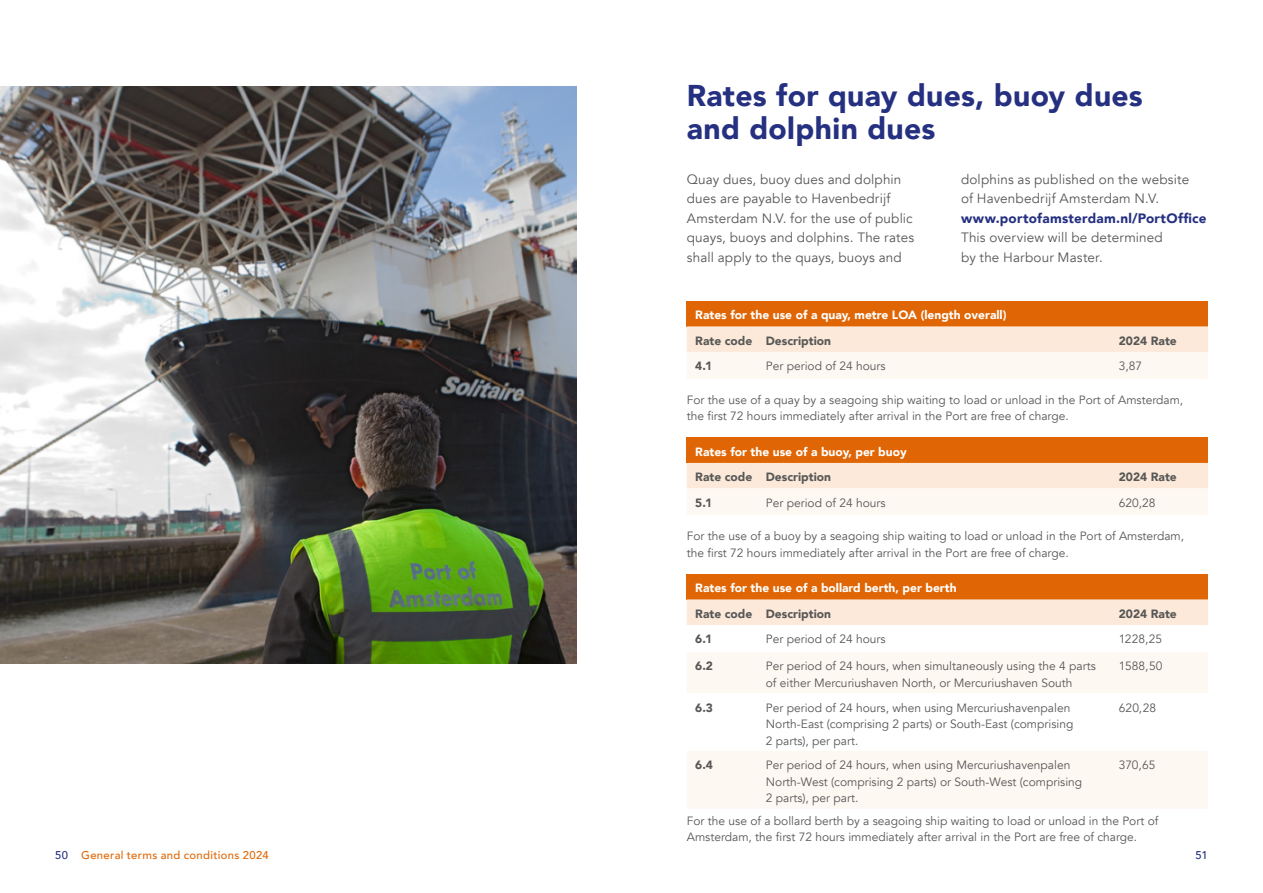
<style>
.page{position:relative;width:1263px;height:893px;background:#fff}
.page>*{position:absolute;margin:0;border:0;box-sizing:border-box;transform-origin:0 0}
.t1{font:900 30px/33px "Avenir";letter-spacing:.01em;color:#253081}
.t2{font:13.5px/19.5px "Avenir";letter-spacing:.01em;color:#575756}
.t3{font:900 13.5px "Avenir";letter-spacing:.02em;color:#253081}
.t4{font:12px/16.5px "Avenir";color:#575756}
.t5{font:900 12px "Avenir";color:#fff}
.t6{font:900 12px "Avenir";color:#575756}
.t7{font:500 11.25px "Avenir";letter-spacing:.03em;color:#e06605}
.t8{font:500 11.25px "Avenir";color:#253081}
.s1{color:#253081}
</style>
<div class="page">
<img style="left:0;top:86px;width:576px;height:577px">
<div style="left:687px;top:301px;width:521px;height:25px;background:#e06605"></div>
<svg style="left:687px;top:326px;width:521px;height:53px"></svg>
<div style="left:687px;top:437px;width:521px;height:26px;background:#e06605"></div>
<svg style="left:687px;top:463px;width:521px;height:52px"></svg>
<div style="left:687px;top:574px;width:521px;height:25px;background:#e06605"></div>
<div style="left:687px;top:599px;width:521px;height:26px;background:#fce9da"></div>
<svg style="left:687px;top:652px;width:521px;height:156px;fill:#fef8f3"></svg>
<h1 class="t1" style="left:687px;top:78px;width:458px">Rates for quay dues, buoy dues and dolphin dues</h1>
<p class="t2" style="left:687px;top:170px;width:229px">Quay dues, buoy dues and dolphin dues are payable to Havenbedrijf Amsterdam N.V. for the use of public quays, buoys and dolphins. The rates shall apply to the quays, buoys and</p>
<p class="t2" style="left:961px;top:170px;width:230px">dolphins as published on the website of Havenbedrijf Amsterdam N.V.</p>
<p class="t3" style="left:961px;top:207px;width:247px">www.portofamsterdam.nl/PortOffice</p>
<p class="t2" style="left:961px;top:228px;width:203px">This overview will be determined by the Harbour Master.</p>
<p class="t5" style="left:695px;top:305px;width:313px">Rates for the use of a quay, metre LOA (length overall)</p>
<p class="t6" style="left:695px;top:330px;width:137px">Rate code Description</p>
<p class="t6" style="left:1119px;top:330px;width:59px">2024 Rate</p>
<p class="t6" style="left:695px;top:356px;width:19px">4.1</p>
<p class="t4" style="left:766px;top:358px;width:121px">Per period of 24 hours</p>
<p class="t4" style="left:1119px;top:358px;width:25px">3,87</p>
<p class="t4" style="left:687px;top:391px;width:498px">For the use of a quay by a seagoing ship waiting to load or unload in the Port of Amsterdam, the first 72 hours immediately after arrival in the Port are free of charge.</p>
<p class="t5" style="left:695px;top:441px;width:213px">Rates for the use of a buoy, per buoy</p>
<p class="t6" style="left:695px;top:467px;width:137px">Rate code Description</p>
<p class="t6" style="left:1119px;top:467px;width:59px">2024 Rate</p>
<p class="t6" style="left:695px;top:492px;width:18px">5.1</p>
<p class="t4" style="left:766px;top:495px;width:121px">Per period of 24 hours</p>
<p class="t4" style="left:1119px;top:495px;width:38px">620,28</p>
<p class="t4" style="left:687px;top:528px;width:499px">For the use of a buoy by a seagoing ship waiting to load or unload in the Port of Amsterdam, the first 72 hours immediately after arrival in the Port are free of charge.</p>
<p class="t5" style="left:695px;top:578px;width:263px">Rates for the use of a bollard berth, per berth</p>
<p class="t6" style="left:695px;top:603px;width:137px">Rate code Description</p>
<p class="t6" style="left:1119px;top:603px;width:59px">2024 Rate</p>
<p class="t6" style="left:695px;top:629px;width:18px">6.1</p>
<p class="t4" style="left:766px;top:631px;width:121px">Per period of 24 hours</p>
<p class="t4" style="left:1119px;top:631px;width:45px">1228,25</p>
<p class="t6" style="left:695px;top:656px;width:19px">6.2</p>
<p class="t4" style="left:766px;top:658px;width:331px">Per period of 24 hours, when simultaneously using the 4 parts of either Mercuriushaven North, or Mercuriushaven South</p>
<p class="t4" style="left:1119px;top:658px;width:45px">1588,50</p>
<p class="t6" style="left:695px;top:697px;width:19px">6.3</p>
<p class="t4" style="left:766px;top:699px;width:309px">Per period of 24 hours, when using Mercuriushavenpalen<br>North-East (comprising 2 parts) or South-East (comprising<br>2 parts), per part.</p>
<p class="t4" style="left:1119px;top:699px;width:39px">620,28</p>
<p class="t6" style="left:695px;top:755px;width:19px">6.4</p>
<p class="t4" style="left:766px;top:757px;width:318px">Per period of 24 hours, when using Mercuriushavenpalen<br>North-West (comprising 2 parts) or South-West (comprising<br>2 parts), per part.</p>
<p class="t4" style="left:1119px;top:757px;width:38px">370,65</p>
<p class="t4" style="left:687px;top:813px;width:473px">For the use of a bollard berth by a seagoing ship waiting to load or unload in the Port of<br>Amsterdam, the first 72 hours immediately after arrival in the Port are free of charge.</p>
<p class="t7" style="left:55px;top:845px;width:215px"><span class="s1">50</span> General terms and conditions 2024</p>
<p class="t8" style="left:1195px;top:845px;width:14px">51</p>
</div>
